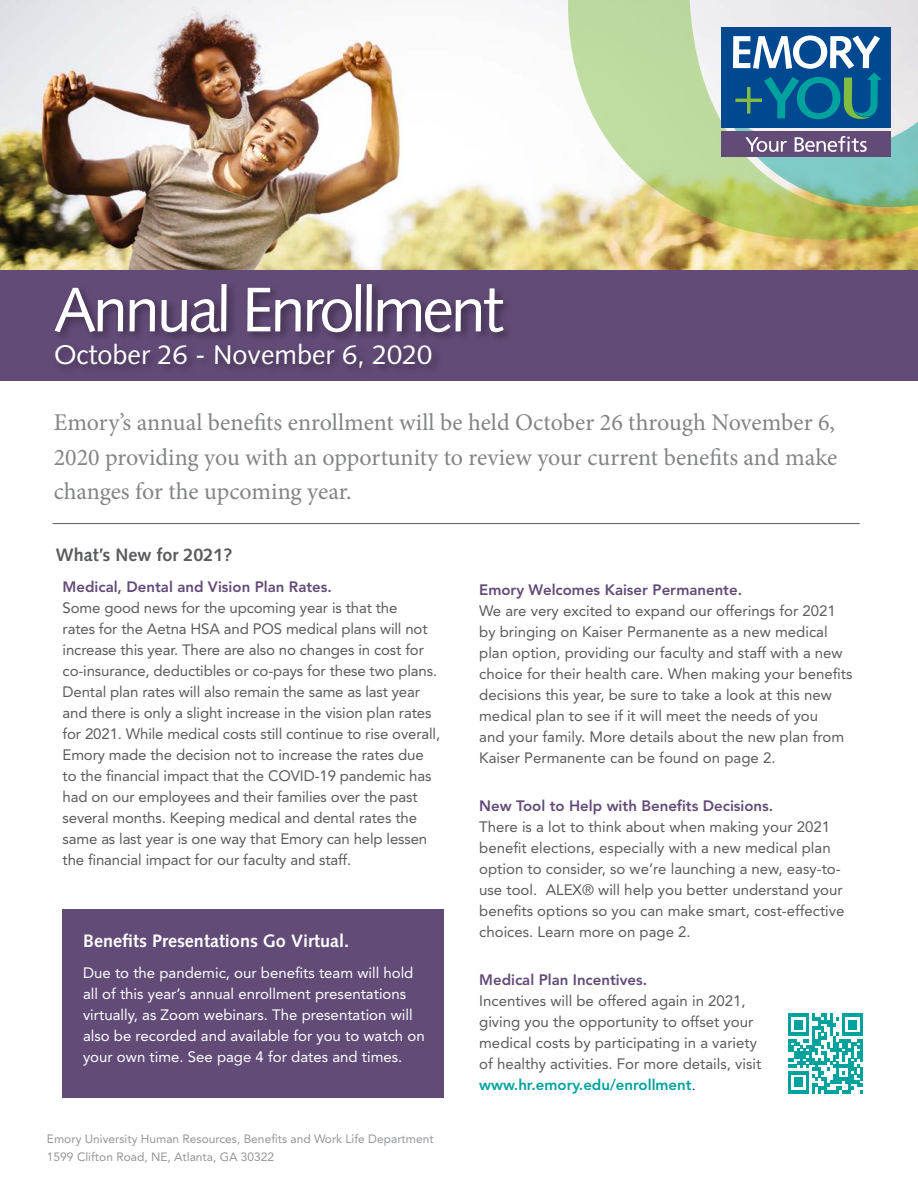
<style>
.page{position:relative;width:918px;height:1188px;background:#fff}
.page>*{position:absolute;margin:0;border:0;box-sizing:border-box;transform-origin:0 0}
.t1{font:63px "Syntax LT Std";letter-spacing:-.05em;color:#fff}
.t2{font:27px "Syntax LT Std";color:#fff}
.Point_Text{font:24px/34.5px "Minion Pro";letter-spacing:-.005em;color:#828486;text-align:justify}
.Body{font:700 18px "Syntax LT Std";color:#fff}
.Body-2{font:700 18px "Syntax LT Std";color:#5a5b5d}
.Body-3{font:15px/21px "Avenir LT Std";color:#5a5b5d}
.Body-4{font:15px/21px "Avenir LT Std";color:#fff}
.t3{font:12px "Avenir LT Std";color:#939598}
.s1{font-weight:800;color:#634b78}
.s2{font-weight:800;color:#00a29d}
.s3{font-weight:300;color:#000}
</style>
<div class="page">
<hr style="left:53px;top:523px;width:807px;height:1px;background:#5a5b5d">
<div style="left:63px;top:909px;width:381px;height:189px;background:#634b78"></div>
<svg style="left:788px;top:1014px;width:75px;height:79px"></svg>
<img style="left:0;top:0;width:918px;height:271px">
<svg style="left:568px;top:0;width:350px;height:239px;background:#cbd79d"></svg>
<svg style="left:722px;top:0;width:196px;height:207px;background:#739cad"></svg>
<div style="left:0;top:271px;width:918px;height:110px;background:#634b78"></div>
<div style="left:51px;top:281px;width:464px;height:97px;background:#000;opacity:.4"></div>
<p class="t1" style="left:54px;top:272px;width:451px">Annual Enrollment</p>
<p class="t2" style="left:54px;top:338px;width:380px">October 26 - November 6, 2020</p>
<p class="Point_Text" style="left:54px;top:405px;width:785px">Emory’s annual benefits enrollment will be held October 26 through November 6, 2020 providing you with an opportunity to review your current benefits and make changes for the upcoming year.</p>
<p class="Body-2" style="left:56px;top:544px;width:178px">What’s New for 2021?</p>
<p class="Body-3" style="left:63px;top:577px;width:379px"><span class="s1">Medical, Dental and Vision Plan Rates.<br></span>Some good news for the upcoming year is that the<br>rates for the Aetna HSA and POS medical plans will not increase this year. There are also no changes in cost for co-insurance, deductibles or co-pays for these two plans.<br>Dental plan rates will also remain the same as last year and there is only a slight increase in the vision plan rates for 2021. While medical costs still continue to rise overall, Emory made the decision not to increase the rates due to the financial impact that the COVID-19 pandemic has had on our employees and their families over the past several months. Keeping medical and dental rates the same as last year is one way that Emory can help lessen the financial impact for our faculty and staff.</p>
<p class="Body" style="left:83px;top:930px;width:267px">Benefits Presentations Go Virtual.</p>
<p class="Body-4" style="left:83px;top:963px;width:343px">Due to the pandemic, our benefits team will hold all of this year’s annual enrollment presentations virtually, as Zoom webinars. The presentation will also be recorded and available for you to watch on your own time. See page 4 for dates and times.</p>
<p class="t3" style="left:47px;top:1132px;width:388px">Emory University Human Resources, Benefits and Work Life Department</p>
<p class="t3" style="left:47px;top:1150px;width:229px">1599 Clifton Road, NE, Atlanta, GA 30322</p>
<p class="Body-3" style="left:479px;top:579px;width:375px"><span class="s1">Emory Welcomes Kaiser Permanente.<br></span>We are very excited to expand our offerings for 2021 by bringing on Kaiser Permanente as a new medical plan option, providing our faculty and staff with a new choice for their health care. When making your benefits decisions this year, be sure to take a look at this new medical plan to see if it will meet the needs of you<br>and your family. More details about the new plan from Kaiser Permanente can be found on page 2.</p>
<p class="Body-3" style="left:479px;top:795px;width:367px"><span class="s1">New Tool to Help with Benefits Decisions.<br></span>There is a lot to think about when making your 2021 benefit elections, especially with a new medical plan option to consider, so we’re launching a new, easy-to&shy;use tool. ALEX® will help you better understand your benefits options so you can make smart, cost-effective choices. Learn more on page 2.</p>
<p class="Body-3" style="left:479px;top:969px;width:284px"><span class="s1">Medical Plan Incentives.<br></span>Incentives will be offered again in 2021, giving you the opportunity to offset your medical costs by participating in a variety of healthy activities. For more details, visit <span class="s2">www.hr.emory.edu/enrollment</span><span class="s3">.</span></p>
</div>
